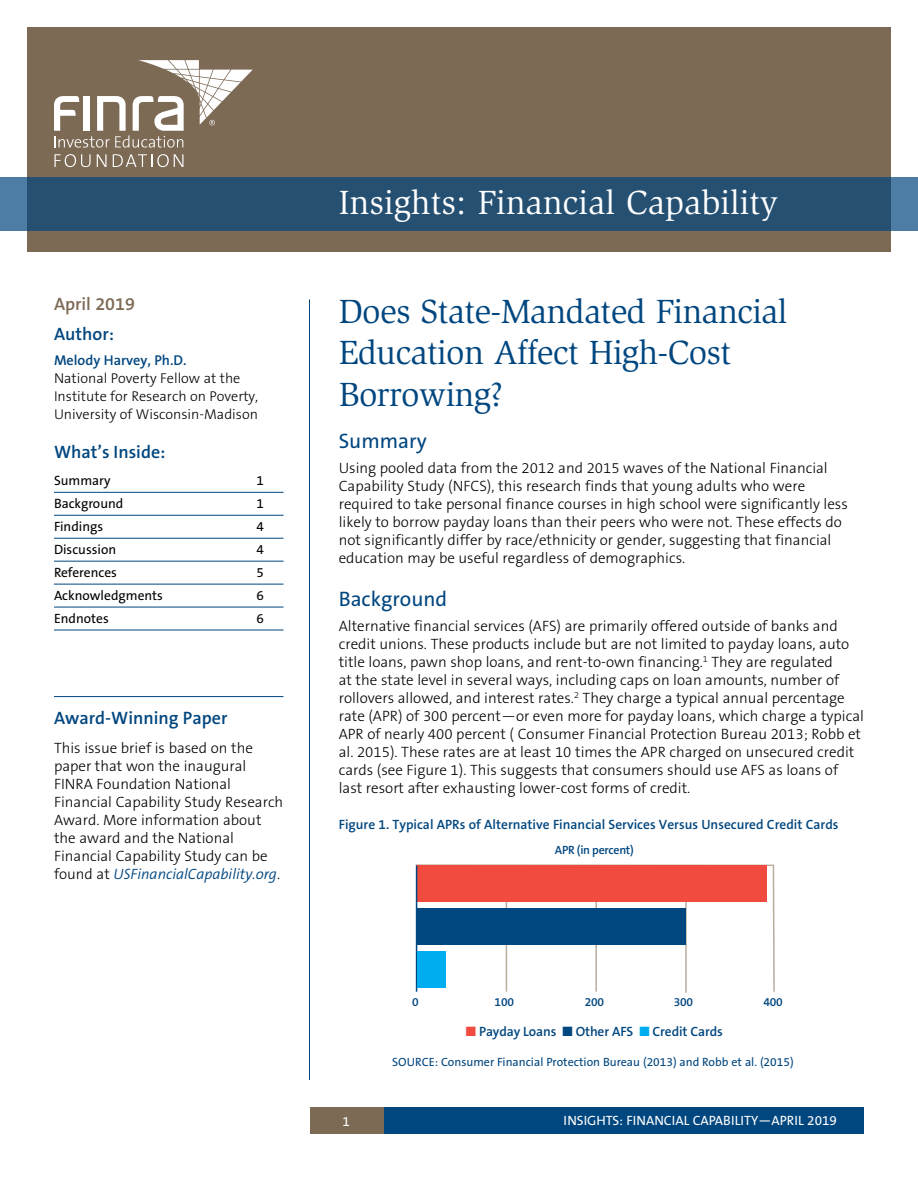
<style>
.page{position:relative;width:918px;height:1188px;background:#fff}
.page>*{position:absolute;margin:0;border:0;box-sizing:border-box;transform-origin:0 0}
.head_main{font:34.5px/41.4px "Slimbach LT";letter-spacing:-.02em;color:#00467f}
.t1{font:34.5px "Slimbach LT";color:#fff}
.text_head{font:21px "The Sans B5 Plain";color:#00467f}
.text_head_sub{font:600 18px "The Sans B6";color:#00467f}
.toc_what_s_inside_he{font:600 18px "The Sans B6";color:#7c6a55}
.toc_what_s_inside_he-2{font:600 18px "The Sans B6";color:#00467f}
.text{font:300 15px/18px "The Sans B3";color:#000}
.text-2{font:300 14.25px/18px "The Sans B3";color:#000}
.t2{font:13.5px "The Sans B5 Plain";color:#000}
.figure_text{font:600 13.5px "The Sans B6";color:#00467f}
.t3{font:13.5px "The Sans B5 Plain";color:#fff}
.text-3{font:600 13.5px "The Sans B6";letter-spacing:-.01em;color:#00467f}
.source_text{font:12px "The Sans B5 Plain";color:#00467f}
.t4{font:600 12px "The Sans B6";letter-spacing:-.02em;color:#00467f}
.s1{font-family:"The Sans B6";font-weight:600;color:#00467f}
.s2{font-family:"The Sans B4";font-style:italic;color:#00467f}
.s3{color:#f04b3e}
.s4{color:#00aeef}
</style>
<div class="page">
<div style="left:310px;top:1107px;width:75px;height:27px;background:#7c6a55"></div>
<div style="left:27px;top:27px;width:864px;height:224px;background:#7c6a55"></div>
<div style="left:0;top:177px;width:918px;height:54px;background:#255072"></div>
<svg style="left:54px;top:154px;width:37px;height:13px"></svg>
<svg style="left:97px;top:154px;width:10px;height:13px"></svg>
<svg style="left:113px;top:154px;width:70px;height:13px"></svg>
<svg style="left:54px;top:60px;width:199px;height:88px"></svg>
<div style="left:385px;top:1107px;width:479px;height:27px;background:#00467f"></div>
<svg style="left:415px;top:864px;width:360px;height:129px"></svg>
<hr style="left:309px;top:299px;width:1px;height:781px;background:#00467f">
<hr style="left:54px;top:492px;width:230px;height:1px;background:#00467f">
<hr style="left:54px;top:515px;width:230px;height:1px;background:#00467f">
<hr style="left:54px;top:538px;width:230px;height:1px;background:#00467f">
<hr style="left:54px;top:561px;width:230px;height:1px;background:#00467f">
<hr style="left:54px;top:584px;width:230px;height:1px;background:#00467f">
<hr style="left:54px;top:607px;width:230px;height:1px;background:#00467f">
<hr style="left:54px;top:630px;width:230px;height:1px;background:#00467f">
<hr style="left:54px;top:696px;width:230px;height:1px;background:#00467f">
<div style="left:416px;top:865px;width:351px;height:36px;background:#f04b3e"></div>
<hr style="left:416px;top:866px;width:1px;height:126px;background:#00467f">
<div style="left:417px;top:909px;width:269px;height:36px;background:#00467f"></div>
<div style="left:417px;top:952px;width:29px;height:36px;background:#00aeef"></div>
<p class="toc_what_s_inside_he" style="left:54px;top:295px;width:82px">April 2019</p>
<p class="toc_what_s_inside_he-2" style="left:54px;top:325px;width:62px">Author:</p>
<p class="text-2" style="left:54px;top:352px;width:206px"><span class="s1">Melody Harvey, Ph.D.<br></span>National Poverty Fellow at the<br>Institute for Research on Poverty,<br>University of Wisconsin-Madison</p>
<p class="text_head_sub" style="left:54px;top:443px;width:113px">What’s Inside:</p>
<p class="t2" style="left:54px;top:473px;width:58px">Summary</p>
<p class="t2" style="left:257px;top:473px;width:9px">1</p>
<p class="t2" style="left:54px;top:496px;width:71px">Background</p>
<p class="t2" style="left:257px;top:496px;width:9px">1</p>
<p class="t2" style="left:54px;top:519px;width:51px">Findings</p>
<p class="t2" style="left:257px;top:519px;width:9px">4</p>
<p class="t2" style="left:54px;top:542px;width:64px">Discussion</p>
<p class="t2" style="left:257px;top:542px;width:9px">4</p>
<p class="t2" style="left:54px;top:565px;width:64px">References</p>
<p class="t2" style="left:257px;top:565px;width:9px">5</p>
<p class="t2" style="left:54px;top:588px;width:110px">Acknowledgments</p>
<p class="t2" style="left:257px;top:588px;width:9px">6</p>
<p class="t2" style="left:54px;top:611px;width:56px">Endnotes</p>
<p class="t2" style="left:257px;top:611px;width:9px">6</p>
<p class="text_head_sub" style="left:54px;top:708px;width:175px">Award-Winning Paper</p>
<p class="text" style="left:54px;top:739px;width:231px">This issue brief is based on the paper that won the inaugural<br>FINRA Foundation National<br>Financial Capability Study Research<br>Award. More information about the award and the National<br>Financial Capability Study can be found at <span class="s2">USFinancialCapability.org</span>.</p>
<h1 class="t1" style="left:339px;top:183px;width:441px">Insights: Financial Capability</h1>
<p class="head_main" style="left:339px;top:291px;width:450px">Does State-Mandated Financial<br>Education Affect High-Cost<br>Borrowing?</p>
<p class="text_head" style="left:339px;top:430px;width:90px">Summary</p>
<p class="text" style="left:339px;top:460px;width:511px">Using pooled data from the 2012 and 2015 waves of the National Financial Capability Study (NFCS), this research finds that young adults who were required to take personal finance courses in high school were significantly less likely to borrow payday loans than their peers who were not. These effects do not significantly differ by race/ethnicity or gender, suggesting that financial education may be useful regardless of demographics.</p>
<p class="text_head" style="left:339px;top:588px;width:110px">Background</p>
<p class="text" style="left:339px;top:617px;width:527px">Alternative financial services (AFS) are primarily offered outside of banks and credit unions. These products include but are not limited to payday loans, auto title loans, pawn shop loans, and rent-to-own financing.<sup>1</sup> They are regulated<br>at the state level in several ways, including caps on loan amounts, number of rollovers allowed, and interest rates.<sup>2</sup> They charge a typical annual percentage rate (APR) of 300 percent—or even more for payday loans, which charge a typical APR of nearly 400 percent ( Consumer Financial Protection Bureau 2013; Robb et al. 2015). These rates are at least 10 times the APR charged on unsecured credit cards (see Figure 1). This suggests that consumers should use AFS as loans of last resort after exhausting lower-cost forms of credit.</p>
<p class="figure_text" style="left:339px;top:817px;width:501px">Figure 1. Typical APRs of Alternative Financial Services Versus Unsecured Credit Cards</p>
<p class="t4" style="left:555px;top:843px;width:80px">APR (in percent)</p>
<p class="t4" style="left:412px;top:995px;width:8px">0</p>
<p class="t4" style="left:495px;top:995px;width:21px">100</p>
<p class="t4" style="left:585px;top:995px;width:21px">200</p>
<p class="t4" style="left:674px;top:995px;width:21px">300</p>
<p class="t4" style="left:763px;top:995px;width:21px">400</p>
<p class="text-3" style="left:466px;top:1025px;width:258px"><span class="s3">■</span> Payday Loans ■ Other AFS <span class="s4">■</span> Credit Cards</p>
<p class="t3" style="left:343px;top:1114px;width:9px">1</p>
<p class="source_text" style="left:392px;top:1055px;width:403px">SOURCE: Consumer Financial Protection Bureau (2013) and Robb et al. (2015)</p>
<p class="t3" style="left:564px;top:1114px;width:275px">INSIGHTS: FINANCIAL CAPABILITY—APRIL 2019</p>
</div>
